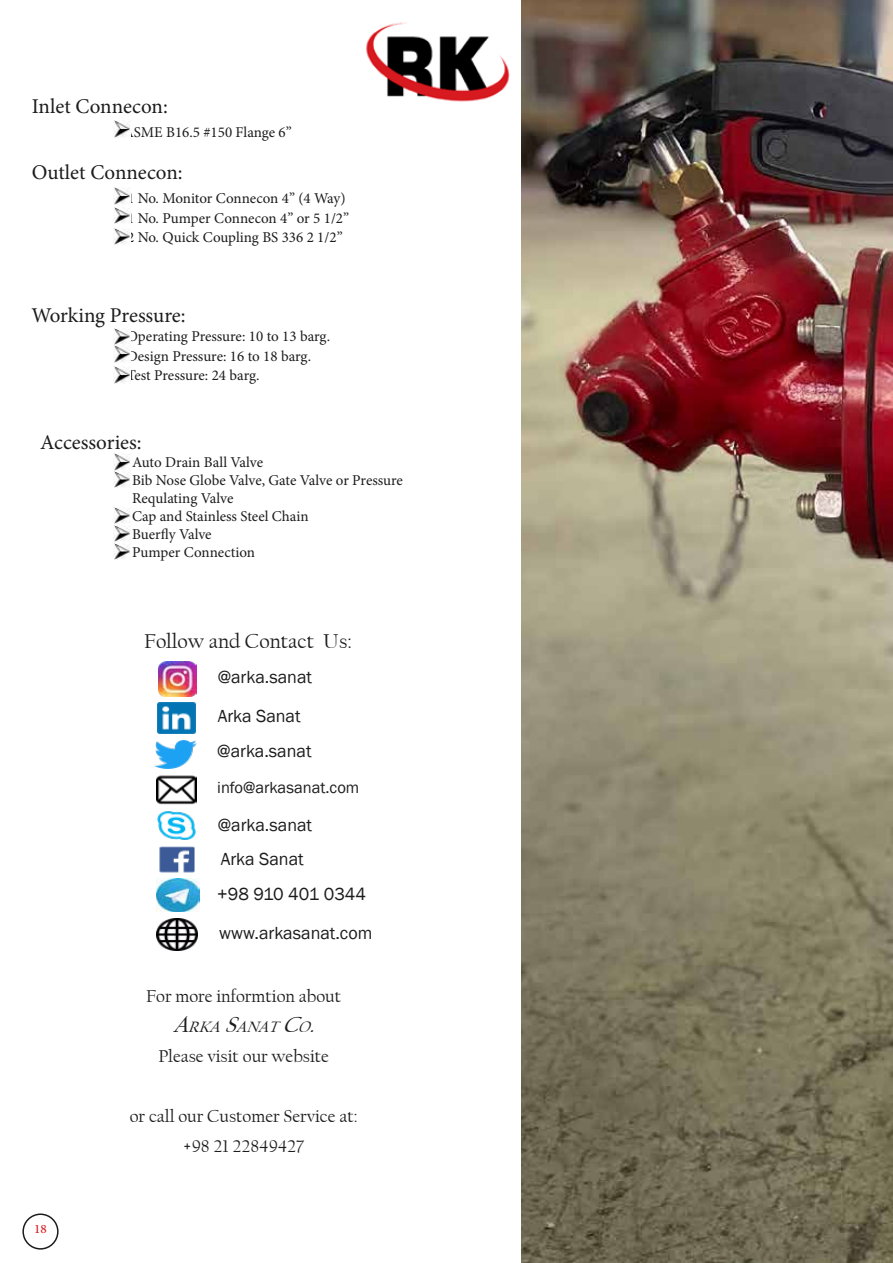
<style>
.page{position:relative;width:893px;height:1263px;background:#fff}
.page>*{position:absolute;margin:0;border:0;box-sizing:border-box;transform-origin:0 0}
.t1{font:21px "Minion Pro";color:#1c1c1c}
.t2{font:21px "Californian FB";color:#1c1c1c}
.t3{font:18px/30px "Californian FB";color:#1c1c1c;text-align:center}
.t4{font:18px "Franklin Gothic";color:#1c1c1c}
.t5{font:18px "Adobe Arabic";color:#d71920}
.t6{font:16.5px "Franklin Gothic";color:#1c1c1c}
.t7{font:italic 15.75px "Californian FB";color:#1c1c1c}
.t8{font:15px/18px "Minion Pro";letter-spacing:-.005em;color:#1c1c1c}
.s1{font-size:22.5px}
</style>
<div class="page">
<img style="left:114px;top:328px;width:16px;height:34px">
<img style="left:114px;top:228px;width:16px;height:17px">
<img style="left:114px;top:207px;width:16px;height:17px">
<img style="left:114px;top:188px;width:16px;height:16px">
<img style="left:114px;top:121px;width:16px;height:16px">
<img style="left:114px;top:454px;width:16px;height:34px">
<img style="left:114px;top:367px;width:16px;height:16px">
<img style="left:114px;top:507px;width:16px;height:53px">
<img style="left:521px;top:0;width:372px;height:1263px">
<img style="left:366px;top:22px;width:144px;height:80px">
<img style="left:157px;top:775px;width:40px;height:30px">
<img style="left:156px;top:918px;width:41px;height:32px">
<img style="left:159px;top:846px;width:36px;height:27px">
<img style="left:158px;top:703px;width:38px;height:30px">
<img style="left:155px;top:740px;width:42px;height:29px">
<img style="left:159px;top:661px;width:38px;height:35px">
<img style="left:157px;top:878px;width:42px;height:34px">
<img style="left:157px;top:811px;width:39px;height:29px">
<div style="left:22px;top:1213px;width:37px;height:36px;border:2px solid #1c1c1c;border-radius:50%"></div>
<h1 class="t1" style="left:32px;top:92px;width:138px">Inlet Connecon:</h1>
<p class="t8" style="left:124px;top:123px;width:170px">ASME B16.5 #150 Flange 6”</p>
<h1 class="t1" style="left:32px;top:158px;width:152px">Outlet Connecon:</h1>
<p class="t8" style="left:127px;top:189px;width:224px;line-height:19.5px">1 No. Monitor Connecon 4” (4 Way)<br>1 No. Pumper Connecon 4” or 5 1/2”<br>2 No. Quick Coupling BS 336 2 1/2”</p>
<h1 class="t1" style="left:31px;top:301px;width:156px">Working Pressure:</h1>
<p class="t8" style="left:127px;top:327px;width:205px;line-height:19.5px">Operating Pressure: 10 to 13 barg.<br>Design Pressure: 16 to 18 barg.<br>Test Pressure: 24 barg.</p>
<h1 class="t1" style="left:40px;top:428px;width:103px">Accessories:</h1>
<p class="t8" style="left:132px;top:454px;width:272px">Auto Drain Ball Valve<br>Bib Nose Globe Valve, Gate Valve or Pressure<br>Requlating Valve<br>Cap and Stainless Steel Chain<br>Buerfly Valve<br>Pumper Connection</p>
<h1 class="t2" style="left:144px;top:629px;width:209px">Follow and Contact Us:</h1>
<p class="t4" style="left:218px;top:666px;width:96px">@arka.sanat</p>
<p class="t4" style="left:218px;top:704px;width:84px">Arka Sanat</p>
<p class="t4" style="left:217px;top:740px;width:96px">@arka.sanat</p>
<p class="t6" style="left:217px;top:778px;width:144px">info@arkasanat.com</p>
<p class="t4" style="left:218px;top:814px;width:96px">@arka.sanat</p>
<p class="t4" style="left:221px;top:848px;width:84px">Arka Sanat</p>
<p class="t4" style="left:217px;top:883px;width:150px">+98 910 401 0344</p>
<p class="t4" style="left:219px;top:922px;width:155px">www.arkasanat.com</p>
<p class="t3" style="left:146px;top:981px;width:197px">For more informtion about</p>
<p class="t7" style="left:173px;top:1018px;width:152px"><span class="s1">A</span>RKA <span class="s1">S</span>ANAT<span class="s1">C</span>O<span class="s1">.</span></p>
<p class="t3" style="left:158px;top:1041px;width:172px">Please visit our website</p>
<p class="t5" style="left:34px;top:1216px;width:14px">18</p>
<p class="t3" style="left:130px;top:1101px;width:229px">or call our Customer Service at: +98 21 22849427</p>
</div>
